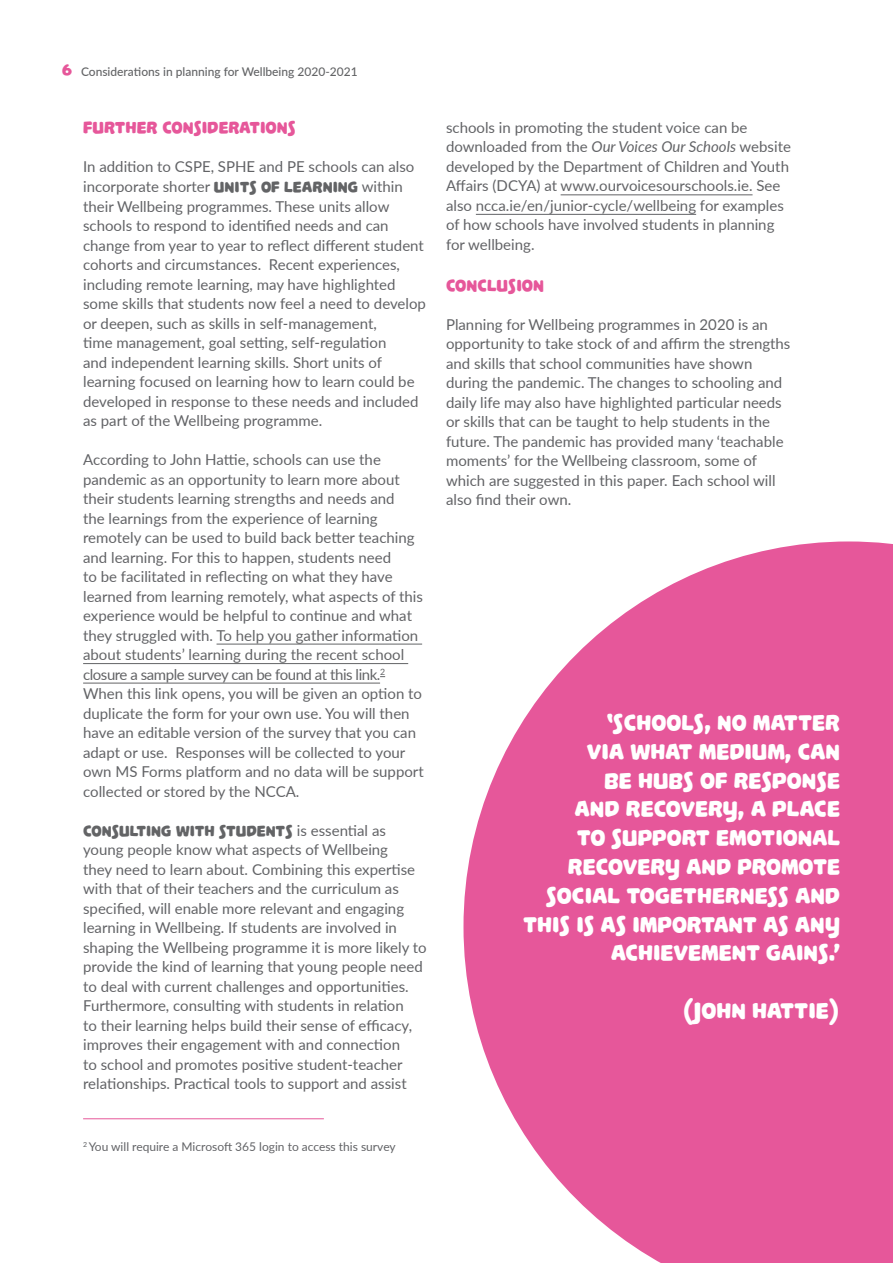
<style>
.page{position:relative;width:893px;height:1263px;background:#fff}
.page>*{position:absolute;margin:0;border:0;box-sizing:border-box;transform-origin:0 0}
.t1{font:24px/28.8px "Palamecia Titling";color:#fff;text-align:right}
.t2{font:18px "Palamecia Titling";color:#e6579a}
.t3{font:16.5px "Palamecia Titling";color:#636466}
.t4{font:15px/19.5px "Lato";color:#626366}
.t5{font:12px "Lato";color:#626366}
.t6{font:500 12px "Lato";color:#636466}
.s1{font-family:"Palamecia Titling";font-weight:400;font-size:18px;color:#e6579a}
.s2{font-family:"Palamecia Titling";font-size:16.5px;color:#636466}
.s3{color:#636466}
.s4{font-family:"Lato";font-size:15px;color:#626366}
.s5{font-style:italic}
</style>
<div class="page">
<hr style="left:217px;top:644px;width:205px;height:1px;background:#636466">
<hr style="left:83px;top:663px;width:325px;height:1px;background:#636466">
<hr style="left:83px;top:683px;width:297px;height:1px;background:#636466">
<hr style="left:561px;top:194px;width:191px;height:1px;background:#626366">
<hr style="left:476px;top:214px;width:220px;height:1px;background:#626366">
<hr style="left:83px;top:1118px;width:241px;height:1px;background:#e6579a">
<svg style="left:463px;top:541px;width:430px;height:722px;fill:#e6579a"></svg>
<p class="t6" style="left:62px;top:63px;width:297px"><span class="s1">6</span> Considerations in planning for Wellbeing 2020-2021</p>
<p class="t2" style="left:83px;top:117px;width:214px">FURTHER CONSIDERATIONS</p>
<p class="t4" style="left:83px;top:156px;width:344px">In addition to CSPE, SPHE and PE schools can also incorporate shorter <span class="s2">UNITS OF LEARNING</span> within their Wellbeing programmes. These units allow schools to respond to identified needs and can change from year to year to reflect different student cohorts and circumstances. Recent experiences, including remote learning, may have highlighted some skills that students now feel a need to develop or deepen, such as skills in self-management,<br>time management, goal setting, self-regulation<br>and independent learning skills. Short units of learning focused on learning how to learn could be developed in response to these needs and included as part of the Wellbeing programme.</p>
<p class="t4" style="left:83px;top:449px;width:342px">According to John Hattie, schools can use the pandemic as an opportunity to learn more about their students learning strengths and needs and<br>the learnings from the experience of learning remotely can be used to build back better teaching and learning. For this to happen, students need<br>to be facilitated in reflecting on what they have learned from learning remotely, what aspects of this experience would be helpful to continue and what they struggled with. <span class="s3">To help you gather information about students’ learning during the recent school closure a sample survey can be found at this link.</span><sup>2<br></sup>When this link opens, you will be given an option to duplicate the form for your own use. You will then have an editable version of the survey that you can adapt or use. Responses will be collected to your own MS Forms platform and no data will be support collected or stored by the NCCA.</p>
<p class="t3" style="left:83px;top:821px;width:304px">CONSULTING WITH STUDENTS <span class="s4">is essential as</span></p>
<p class="t4" style="left:83px;top:839px;width:345px">young people know what aspects of Wellbeing<br>they need to learn about. Combining this expertise with that of their teachers and the curriculum as specified, will enable more relevant and engaging learning in Wellbeing. If students are involved in shaping the Wellbeing programme it is more likely to provide the kind of learning that young people need to deal with current challenges and opportunities.<br>Furthermore, consulting with students in relation<br>to their learning helps build their sense of efficacy, improves their engagement with and connection<br>to school and promotes positive student-teacher relationships. Practical tools to support and assist</p>
<p class="t4" style="left:446px;top:117px;width:346px">schools in promoting the student voice can be downloaded from the <span class="s5">Our Voices Our Schools</span> website developed by the Department of Children and Youth Affairs (DCYA) at www.ourvoicesourschools.ie. See also ncca.ie/en/junior-cycle/wellbeing for examples of how schools have involved students in planning for wellbeing.</p>
<p class="t2" style="left:446px;top:275px;width:100px">CONCLUSION</p>
<p class="t4" style="left:446px;top:314px;width:346px">Planning for Wellbeing programmes in 2020 is an opportunity to take stock of and affirm the strengths and skills that school communities have shown during the pandemic. The changes to schooling and daily life may also have highlighted particular needs or skills that can be taught to help students in the future. The pandemic has provided many ‘teachable moments’ for the Wellbeing classroom, some of which are suggested in this paper. Each school will also find their own.</p>
<h1 class="t1" style="left:523px;top:708px;width:319px">‘SCHOOLS, NO MATTER<br>VIA WHAT MEDIUM, CAN<br>BE HUBS OF RESPONSE<br>AND RECOVERY, A PLACE<br>TO SUPPORT EMOTIONAL<br>RECOVERY AND PROMOTE<br>SOCIAL TOGETHERNESS AND<br>THIS IS AS IMPORTANT AS ANY<br>ACHIEVEMENT GAINS.’</h1>
<h1 class="t1" style="left:682px;top:996px;width:160px">(JOHN HATTIE)</h1>
<p class="t5" style="left:83px;top:1138px;width:314px"><sup>2</sup> You will require a Microsoft 365 login to access this survey</p>
</div>
